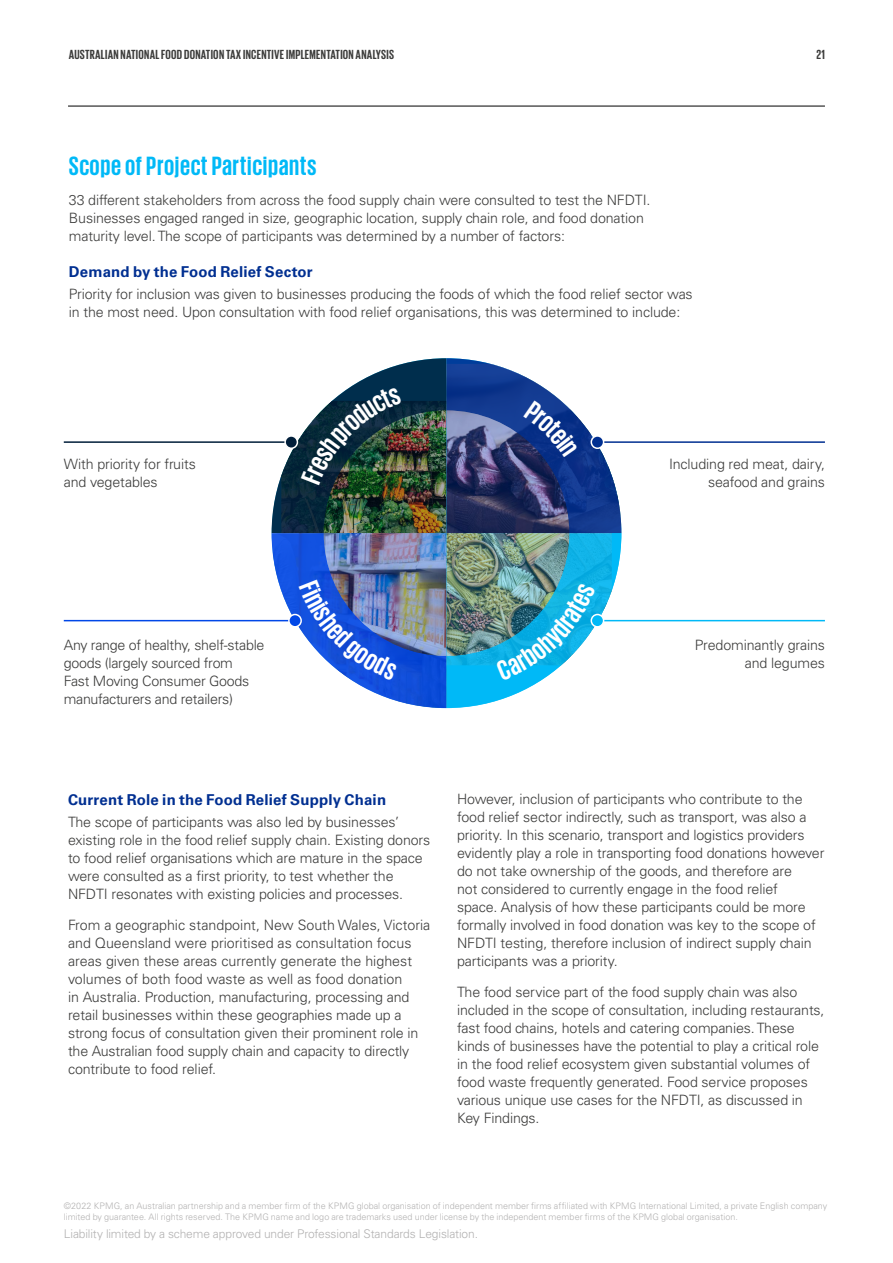
<style>
.page{position:relative;width:893px;height:1263px;background:#fff}
.page>*{position:absolute;margin:0;border:0;box-sizing:border-box;transform-origin:0 0}
.t1{font:700 27px "KPMG";letter-spacing:.025em;color:#00b9f7}
.t2{font:700 15px "Univers LT Std";letter-spacing:.01em;color:#002f91}
.t3{font:300 14.25px/18px "Univers LT Std";letter-spacing:-.01em;color:#3c3c3b}
.t4{font:700 13.5px "KPMG";letter-spacing:.02em;color:#3c3c3b}
.t5{font:300 12px "Univers LT Std";letter-spacing:-.01em;color:#b3b2b2}
.t6{font:300 9px/10.8px "Univers LT Std";color:#b3b2b2}
</style>
<div class="page">
<hr style="left:597px;top:441px;width:228px;height:2px;background:#002f91">
<hr style="left:64px;top:620px;width:227px;height:1px;background:#0047e7">
<hr style="left:597px;top:620px;width:228px;height:1px;background:#00b9f7">
<hr style="left:64px;top:441px;width:227px;height:2px;background:#001e3a">
<hr style="left:68px;top:106px;width:757px;height:1px;background:#000">
<img style="left:272px;top:358px;width:349px;height:350px">
<p class="t4" style="left:69px;top:48px;width:327px">AUSTRALIAN NATIONAL FOOD DONATION TAX INCENTIVE IMPLEMENTATION ANALYSIS</p>
<p class="t4" style="left:816px;top:48px;width:10px">21</p>
<h1 class="t1" style="left:69px;top:152px;width:249px">Scope of Project Participants</h1>
<p class="t3" style="left:69px;top:191px;width:583px">33 different stakeholders from across the food supply chain were consulted to test the NFDTI.<br>Businesses engaged ranged in size, geographic location, supply chain role, and food donation maturity level. The scope of participants was determined by a number of factors:</p>
<p class="t2" style="left:69px;top:263px;width:245px">Demand by the Food Relief Sector</p>
<p class="t3" style="left:69px;top:285px;width:625px">Priority for inclusion was given to businesses producing the foods of which the food relief sector was in the most need. Upon consultation with food relief organisations, this was determined to include:</p>
<p class="t3" style="left:64px;top:455px;width:134px">With priority for fruits and vegetables</p>
<p class="t3" style="left:669px;top:455px;width:157px;text-align:right">Including red meat, dairy, seafood and grains</p>
<p class="t3" style="left:64px;top:636px;width:202px">Any range of healthy, shelf-stable goods (largely sourced from<br>Fast Moving Consumer Goods manufacturers and retailers)</p>
<p class="t3" style="left:695px;top:636px;width:132px;text-align:right">Predominantly grains and legumes</p>
<p class="t2" style="left:68px;top:790px;width:320px">Current Role in the Food Relief Supply Chain</p>
<p class="t3" style="left:68px;top:813px;width:364px">The scope of participants was also led by businesses’ existing role in the food relief supply chain. Existing donors to food relief organisations which are mature in the space were consulted as a first priority, to test whether the NFDTI resonates with existing policies and processes.</p>
<p class="t3" style="left:68px;top:916px;width:364px">From a geographic standpoint, New South Wales, Victoria and Queensland were prioritised as consultation focus areas given these areas currently generate the highest volumes of both food waste as well as food donation<br>in Australia. Production, manufacturing, processing and retail businesses within these geographies made up a strong focus of consultation given their prominent role in the Australian food supply chain and capacity to directly contribute to food relief.</p>
<p class="t3" style="left:457px;top:790px;width:369px">However, inclusion of participants who contribute to the food relief sector indirectly, such as transport, was also a priority. In this scenario, transport and logistics providers evidently play a role in transporting food donations however do not take ownership of the goods, and therefore are<br>not considered to currently engage in the food relief<br>space. Analysis of how these participants could be more formally involved in food donation was key to the scope of NFDTI testing, therefore inclusion of indirect supply chain participants was a priority.</p>
<p class="t3" style="left:457px;top:983px;width:369px">The food service part of the food supply chain was also included in the scope of consultation, including restaurants, fast food chains, hotels and catering companies. These kinds of businesses have the potential to play a critical role in the food relief ecosystem given substantial volumes of food waste frequently generated. Food service proposes various unique use cases for the NFDTI, as discussed in Key Findings.</p>
<p class="t6" style="left:64px;top:1200px;width:765px">©2022 KPMG, an Australian partnership and a member firm of the KPMG global organisation of independent member firms affiliated with KPMG International Limited, a private English company limited by guarantee. All rights reserved. The KPMG name and logo are trademarks used under license by the independent member firms of the KPMG global organisation.</p>
<p class="t5" style="left:64px;top:1227px;width:416px">Liability limited by a scheme approved under Professional Standards Legislation.</p>
</div>
